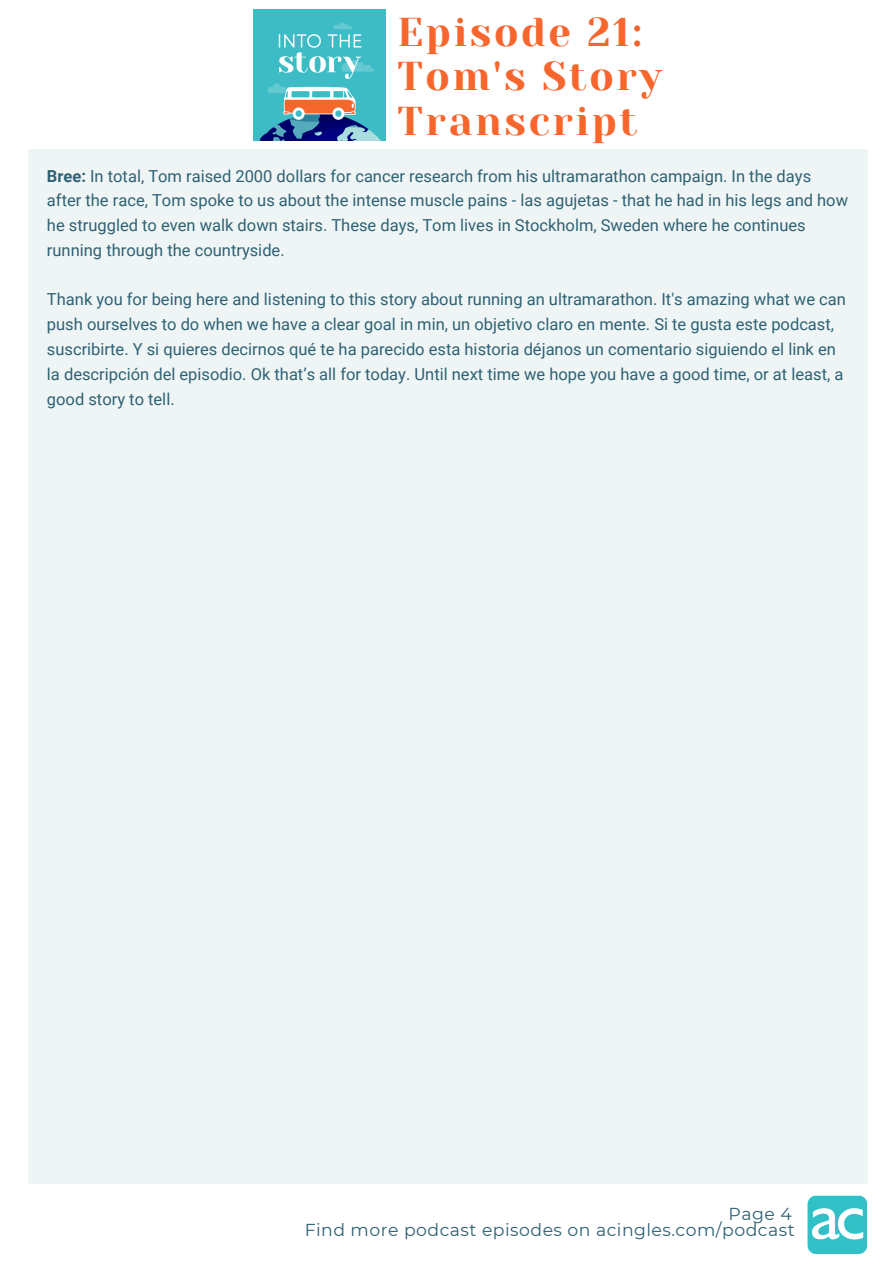
<style>
.page{position:relative;width:894px;height:1264px;background:#fff}
.page>*{position:absolute;margin:0;border:0;box-sizing:border-box;transform-origin:0 0}
.t1{font:40.05px "Yeseva One";letter-spacing:.065em;color:#f7662c}
.t2{font:17.25px "Montserrat";letter-spacing:.03em;color:#2e6173}
.t3{font:16.5px/24.8px "Roboto";color:#2e6173}
.s1{font-weight:700}
</style>
<div class="page">
<img style="left:253px;top:9px;width:132px;height:132px">
<div style="left:28px;top:149px;width:839px;height:1034px;background:#eff5f5"></div>
<img style="left:745px;top:1132px;width:123px;height:122px">
<p class="t1" style="left:397px;top:9px;width:246px">Episode 21:</p>
<p class="t1" style="left:397px;top:54px;width:266px">Tom's Story</p>
<p class="t1" style="left:397px;top:98px;width:241px">Transcript</p>
<p class="t3" style="left:47px;top:163px;width:802px"><span class="s1">Bree:</span> In total, Tom raised 2000 dollars for cancer research from his ultramarathon campaign. In the days after the race, Tom spoke to us about the intense muscle pains - las agujetas - that he had in his legs and how he struggled to even walk down stairs. These days, Tom lives in Stockholm, Sweden where he continues running through the countryside.</p>
<p class="t3" style="left:47px;top:287px;width:800px">Thank you for being here and listening to this story about running an ultramarathon. It's amazing what we can push ourselves to do when we have a clear goal in min, un objetivo claro en mente. Si te gusta este podcast, suscribirte. Y si quieres decirnos qué te ha parecido esta historia déjanos un comentario siguiendo el link en la descripción del episodio. Ok that’s all for today. Until next time we hope you have a good time, or at least, a good story to tell.</p>
<p class="t2" style="left:728px;top:1203px;width:65px">Page 4</p>
<p class="t2" style="left:304px;top:1219px;width:491px">Find more podcast episodes on acingles.com/podcast</p>
</div>
